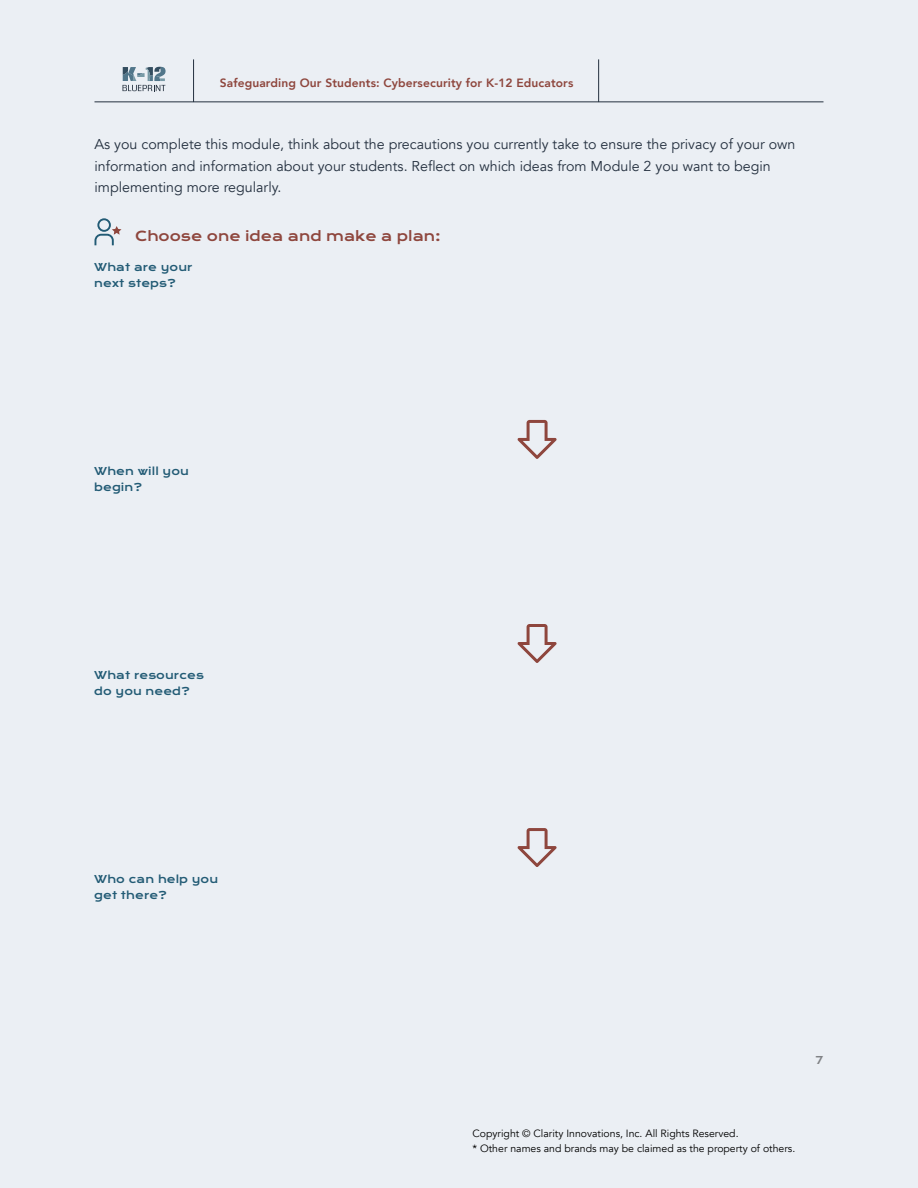
<style>
.page{position:relative;width:918px;height:1188px;background:#ebeff4}
.page>*{position:absolute;margin:0;border:0;box-sizing:border-box;transform-origin:0 0}
.body_content{font:14.25px/21.6px "Avenir";color:#24303f}
.t1{font:13.5px "Krona One";color:#8e463d}
.t2{font:800 12px "Avenir";letter-spacing:.01em;color:#8e463d}
.t3{font:10.5px/15.8px "Avenir";color:#000}
.t4{font:10.5px/15.8px "Krona One";letter-spacing:.01em;color:#225b75}
.t5{font:10.5px "Krona One";color:#808285}
</style>
<div class="page">
<svg style="left:95px;top:218px;width:26px;height:27px"></svg>
<svg style="left:517px;top:828px;width:40px;height:39px"></svg>
<svg style="left:517px;top:624px;width:40px;height:39px"></svg>
<svg style="left:517px;top:420px;width:40px;height:39px"></svg>
<svg style="left:123px;top:67px;width:43px;height:24px"></svg>
<hr style="left:193px;top:59px;width:1px;height:43px;background:#24303f">
<hr style="left:94px;top:102px;width:730px;height:1px;background:#24303f">
<hr style="left:598px;top:59px;width:1px;height:43px;background:#24303f">
<p class="t2" style="left:220px;top:73px;width:355px">Safeguarding Our Students: Cybersecurity for K-12 Educators</p>
<p class="body_content" style="left:94px;top:134px;width:702px">As you complete this module, think about the precautions you currently take to ensure the privacy of your own information and information about your students. Reflect on which ideas from Module 2 you want to begin implementing more regularly.</p>
<h4 class="t1" style="left:135px;top:227px;width:307px">Choose one idea and make a plan:</h4>
<h5 class="t4" style="left:94px;top:260px;width:100px">What are your next steps?</h5>
<h5 class="t4" style="left:94px;top:464px;width:96px">When will you begin?</h5>
<h5 class="t4" style="left:94px;top:668px;width:111px">What resources do you need?</h5>
<h5 class="t4" style="left:94px;top:872px;width:125px">Who can help you get there?</h5>
<p class="t5" style="left:816px;top:1053px;width:9px">7</p>
<p class="t3" style="left:472px;top:1125px;width:324px">Copyright © Clarity Innovations, Inc. All Rights Reserved.<br>* Other names and brands may be claimed as the property of others.</p>
</div>
